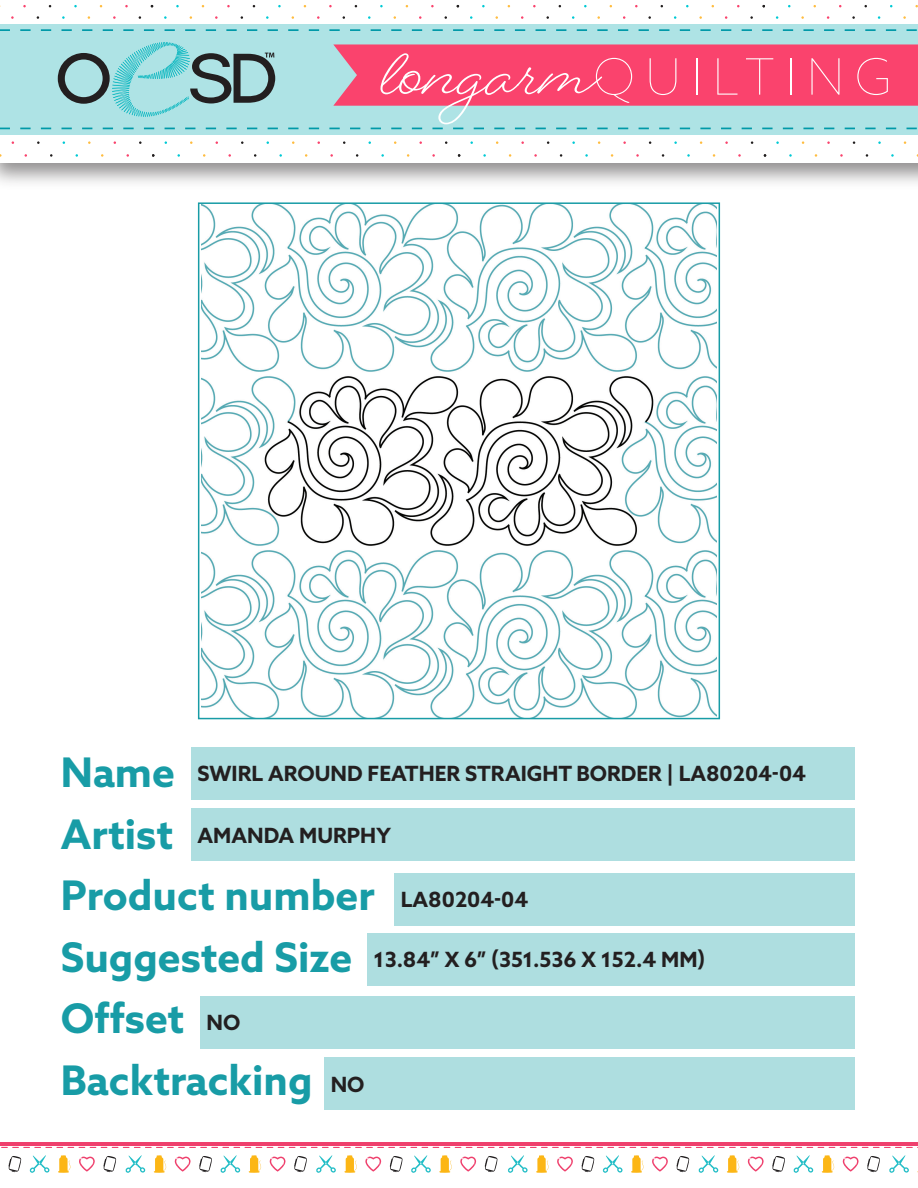
<style>
.page{position:relative;width:918px;height:1188px;background:#fff}
.page>*{position:absolute;margin:0;border:0;box-sizing:border-box;transform-origin:0 0}
.t1{font:100 50.25px "Azo Sans";letter-spacing:.2em;color:#fff}
.t2{font:700 40.8px/61.5px "Azo Sans";color:#189ca6}
.t3{font:700 21px "Azo Sans";color:#231f20}
</style>
<div class="page">
<img style="left:201px;top:205px;width:516px;height:511px">
<div style="left:198px;top:202px;width:522px;height:517px;border:2px solid #189ca6"></div>
<div style="left:0;top:24px;width:918px;height:110px;background:#aee3e5"></div>
<svg style="left:0;top:29px;width:917px;height:2px"></svg>
<svg style="left:0;top:128px;width:330px;height:2px"></svg>
<svg style="left:57px;top:42px;width:219px;height:75px"></svg>
<svg style="left:330px;top:44px;width:588px;height:86px"></svg>
<svg style="left:8px;top:1156px;width:13px;height:16px"></svg>
<svg style="left:58px;top:1155px;width:13px;height:18px"></svg>
<svg style="left:79px;top:1157px;width:16px;height:15px"></svg>
<svg style="left:30px;top:1155px;width:19px;height:18px"></svg>
<svg style="left:103px;top:1156px;width:13px;height:16px"></svg>
<svg style="left:154px;top:1155px;width:12px;height:18px"></svg>
<svg style="left:175px;top:1157px;width:16px;height:15px"></svg>
<svg style="left:126px;top:1155px;width:19px;height:18px"></svg>
<svg style="left:199px;top:1156px;width:13px;height:16px"></svg>
<svg style="left:248px;top:1155px;width:13px;height:18px"></svg>
<svg style="left:270px;top:1157px;width:16px;height:15px"></svg>
<svg style="left:221px;top:1155px;width:19px;height:18px"></svg>
<svg style="left:294px;top:1156px;width:13px;height:16px"></svg>
<svg style="left:344px;top:1155px;width:13px;height:18px"></svg>
<svg style="left:365px;top:1157px;width:16px;height:15px"></svg>
<svg style="left:316px;top:1155px;width:20px;height:18px"></svg>
<svg style="left:390px;top:1156px;width:13px;height:16px"></svg>
<svg style="left:439px;top:1155px;width:13px;height:18px"></svg>
<svg style="left:460px;top:1157px;width:16px;height:15px"></svg>
<svg style="left:411px;top:1155px;width:20px;height:18px"></svg>
<svg style="left:485px;top:1156px;width:13px;height:16px"></svg>
<hr style="left:0;top:1142px;width:502px;height:3px;background:#ef406d">
<svg style="left:1px;top:1147px;width:494px;height:1px"></svg>
<svg style="left:536px;top:1155px;width:13px;height:18px"></svg>
<svg style="left:557px;top:1157px;width:16px;height:15px"></svg>
<svg style="left:508px;top:1155px;width:20px;height:18px"></svg>
<svg style="left:581px;top:1156px;width:13px;height:16px"></svg>
<svg style="left:631px;top:1155px;width:13px;height:18px"></svg>
<svg style="left:652px;top:1157px;width:16px;height:15px"></svg>
<svg style="left:603px;top:1155px;width:20px;height:18px"></svg>
<svg style="left:676px;top:1156px;width:13px;height:16px"></svg>
<svg style="left:727px;top:1155px;width:12px;height:18px"></svg>
<svg style="left:748px;top:1157px;width:16px;height:15px"></svg>
<svg style="left:699px;top:1155px;width:19px;height:18px"></svg>
<svg style="left:772px;top:1156px;width:13px;height:16px"></svg>
<svg style="left:822px;top:1155px;width:12px;height:18px"></svg>
<svg style="left:843px;top:1157px;width:16px;height:15px"></svg>
<svg style="left:794px;top:1155px;width:19px;height:18px"></svg>
<svg style="left:867px;top:1156px;width:13px;height:16px"></svg>
<svg style="left:889px;top:1155px;width:20px;height:18px"></svg>
<hr style="left:500px;top:1142px;width:418px;height:3px;background:#ef406d">
<svg style="left:499px;top:1147px;width:419px;height:1px"></svg>
<div style="left:191px;top:747px;width:664px;height:53px;background:#aedee0"></div>
<div style="left:191px;top:808px;width:664px;height:53px;background:#aedee0"></div>
<div style="left:394px;top:873px;width:461px;height:52px;background:#aedee0"></div>
<div style="left:367px;top:933px;width:488px;height:52px;background:#aedee0"></div>
<div style="left:200px;top:996px;width:655px;height:52px;background:#aedee0"></div>
<div style="left:324px;top:1057px;width:531px;height:53px;background:#aedee0"></div>
<h1 class="t1" style="left:593px;top:45px;width:300px">QUILTING</h1>
<h2 class="t2" style="left:61px;top:741px;width:315px">Name<br>Artist<br>Product number<br>Suggested Size<br>Offset<br>Backtracking</h2>
<p class="t3" style="left:198px;top:760px;width:610px">SWIRL AROUND FEATHER STRAIGHT BORDER | LA80204-04</p>
<p class="t3" style="left:198px;top:822px;width:195px">AMANDA MURPHY</p>
<p class="t3" style="left:401px;top:886px;width:129px">LA80204-04</p>
<p class="t3" style="left:374px;top:946px;width:333px">13.84” X 6” (351.536 X 152.4 MM)</p>
<p class="t3" style="left:207px;top:1009px;width:35px">NO</p>
<p class="t3" style="left:331px;top:1070px;width:35px">NO</p>
</div>
